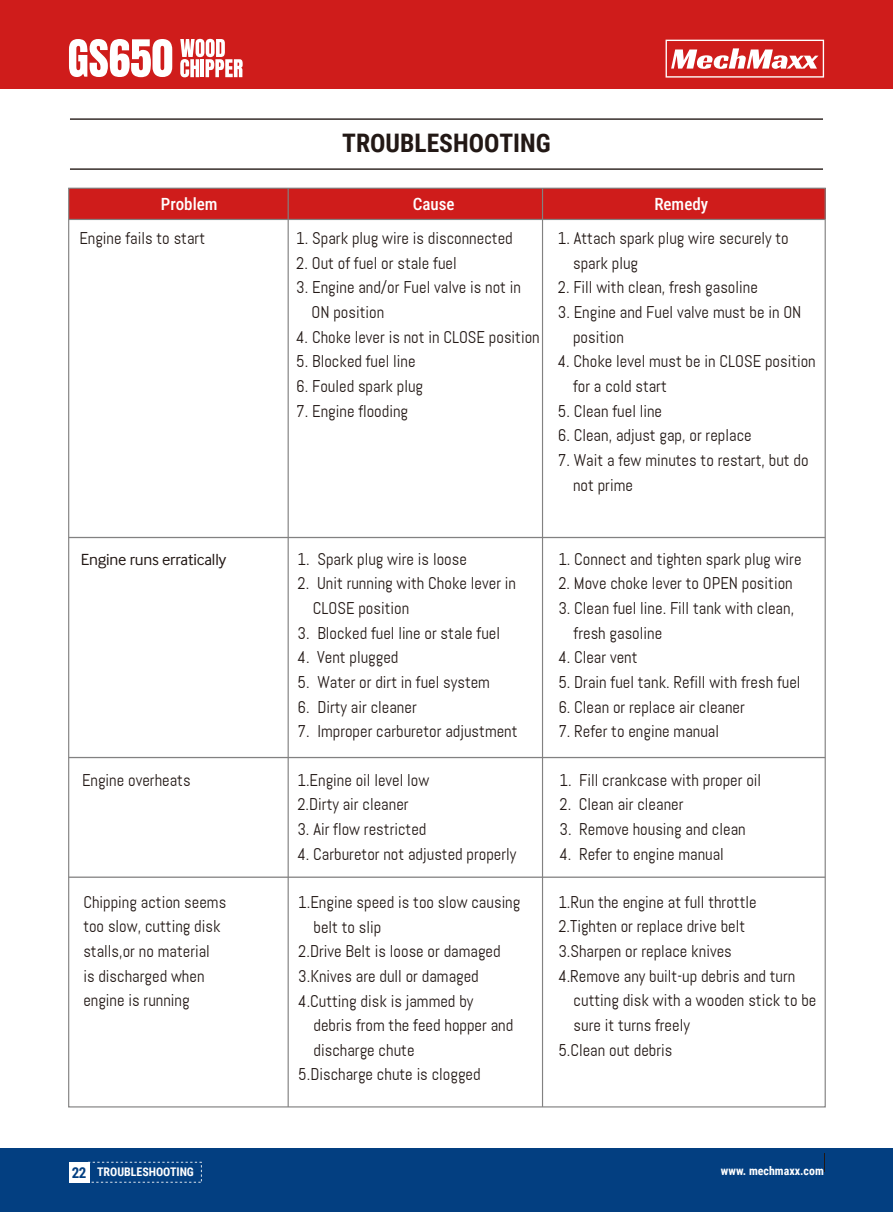
<style>
.page{position:relative;width:893px;height:1212px;background:#fff}
.page>*{position:absolute;margin:0;border:0;box-sizing:border-box;transform-origin:0 0}
.t1{font:700 25.5px "Roboto Condensed";color:#221815}
.t2{font:16.95px/24.6px "Abel";color:#221815}
.t3{font:500 16.95px "Roboto Condensed";color:#fff}
.t4{font:16.65px "Terumo BCT";letter-spacing:-.01em;color:#221815;scale:.94 1}
.t5{font:700 11.85px "Roboto Condensed";color:#fff}
.s1{font-size:15px;color:#033f81}
</style>
<div class="page">
<div style="left:0;top:1148px;width:893px;height:64px;background:#033f81"></div>
<hr style="left:70px;top:118px;width:753px;height:2px;background:#221815">
<hr style="left:70px;top:168px;width:753px;height:2px;background:#221815">
<div style="left:69px;top:188px;width:756px;height:31px;background:#cf1c1b"></div>
<hr style="left:542px;top:188px;width:1px;height:919px;background:#828181">
<hr style="left:288px;top:188px;width:1px;height:919px;background:#828181">
<hr style="left:69px;top:219px;width:756px;height:1px;background:#828181">
<hr style="left:69px;top:537px;width:756px;height:1px;background:#828181">
<hr style="left:69px;top:757px;width:756px;height:1px;background:#828181">
<hr style="left:69px;top:876px;width:756px;height:2px;background:#828181">
<div style="left:69px;top:1161px;width:21px;height:21px;background:#fff"></div>
<svg style="left:90px;top:1162px;width:112px;height:20px"></svg>
<div style="left:0;top:0;width:893px;height:89px;background:#cf1c1b"></div>
<svg style="left:666px;top:40px;width:158px;height:38px"></svg>
<svg style="left:69px;top:39px;width:103px;height:38px"></svg>
<svg style="left:180px;top:39px;width:63px;height:38px"></svg>
<h1 class="t1" style="left:342px;top:125px;width:210px">TROUBLESHOOTING</h1>
<p class="t3" style="left:161px;top:192px;width:58px">Problem</p>
<p class="t3" style="left:413px;top:192px;width:43px">Cause</p>
<p class="t3" style="left:654px;top:192px;width:55px">Remedy</p>
<p class="t2" style="left:79px;top:226px;width:127px">Engine fails to start</p>
<p class="t2" style="left:296px;top:226px;width:218px">1. Spark plug wire is disconnected</p>
<p class="t2" style="left:296px;top:251px;width:162px">2. Out of fuel or stale fuel</p>
<p class="t2" style="left:312px;top:275px;width:211px;text-indent:-15px">3. Engine and/or Fuel valve is not in<br>ON position</p>
<p class="t2" style="left:296px;top:325px;width:245px">4. Choke lever is not in CLOSE position</p>
<p class="t2" style="left:296px;top:349px;width:121px">5. Blocked fuel line</p>
<p class="t2" style="left:296px;top:374px;width:128px">6. Fouled spark plug</p>
<p class="t2" style="left:296px;top:399px;width:113px">7. Engine flooding</p>
<p class="t2" style="left:573px;top:226px;width:217px;text-indent:-15px">1. Attach spark plug wire securely to spark plug</p>
<p class="t2" style="left:558px;top:275px;width:202px">2. Fill with clean, fresh gasoline</p>
<p class="t2" style="left:573px;top:300px;width:230px;text-indent:-15px">3. Engine and Fuel valve must be in ON position</p>
<p class="t2" style="left:573px;top:349px;width:244px;text-indent:-15px">4. Choke level must be in CLOSE position for a cold start</p>
<p class="t2" style="left:558px;top:399px;width:106px">5. Clean fuel line</p>
<p class="t2" style="left:558px;top:423px;width:195px">6. Clean, adjust gap, or replace</p>
<p class="t2" style="left:573px;top:448px;width:237px;text-indent:-15px">7. Wait a few minutes to restart, but do not prime</p>
<p class="t4" style="left:81px;top:550px;width:156px">Engine runs erratically</p>
<p class="t2" style="left:558px;top:547px;width:245px">1. Connect and tighten spark plug wire</p>
<p class="t2" style="left:558px;top:571px;width:236px">2. Move choke lever to OPEN position</p>
<p class="t2" style="left:574px;top:596px;width:222px;text-indent:-15px">3. Clean fuel line. Fill tank with clean, fresh gasoline</p>
<p class="t2" style="left:558px;top:645px;width:81px">4. Clear vent</p>
<p class="t2" style="left:558px;top:670px;width:244px">5. Drain fuel tank. Refill with fresh fuel</p>
<p class="t2" style="left:558px;top:695px;width:188px">6. Clean or replace air cleaner</p>
<p class="t2" style="left:558px;top:719px;width:162px">7. Refer to engine manual</p>
<p class="t2" style="left:298px;top:547px;width:171px">1. Spark plug wire is loose</p>
<p class="t2" style="left:313px;top:571px;width:205px;text-indent:-15px">2. Unit running with Choke lever in<br>CLOSE position</p>
<p class="t2" style="left:298px;top:621px;width:204px">3. Blocked fuel line or stale fuel</p>
<p class="t2" style="left:298px;top:645px;width:102px">4. Vent plugged</p>
<p class="t2" style="left:298px;top:670px;width:194px">5. Water or dirt in fuel system</p>
<p class="t2" style="left:298px;top:695px;width:121px">6. Dirty air cleaner</p>
<p class="t2" style="left:298px;top:719px;width:221px">7. Improper carburetor adjustment</p>
<p class="t2" style="left:82px;top:767px;width:110px">Engine overheats</p>
<p class="t2" style="left:559px;top:767px;width:203px">1. Fill crankcase with proper oil</p>
<p class="t2" style="left:559px;top:792px;width:126px">2. Clean air cleaner</p>
<p class="t2" style="left:559px;top:817px;width:188px">3. Remove housing and clean</p>
<p class="t2" style="left:559px;top:841px;width:166px">4. Refer to engine manual</p>
<p class="t2" style="left:297px;top:767px;width:133px">1.Engine oil level low<br>2.Dirty air cleaner</p>
<p class="t2" style="left:297px;top:817px;width:130px">3. Air flow restricted</p>
<p class="t2" style="left:297px;top:841px;width:220px">4. Carburetor not adjusted properly</p>
<p class="t2" style="left:83px;top:890px;width:144px">Chipping action seems too slow, cutting disk stalls,or no material<br>is discharged when engine is running</p>
<p class="t2" style="left:558px;top:890px;width:200px">1.Run the engine at full throttle</p>
<p class="t2" style="left:298px;top:890px;width:224px">1.Engine speed is too slow causing</p>
<p class="t2" style="left:314px;top:914px;width:69px">belt to slip</p>
<p class="t2" style="left:298px;top:939px;width:204px">2.Drive Belt is loose or damaged</p>
<p class="t2" style="left:298px;top:964px;width:182px">3.Knives are dull or damaged</p>
<p class="t2" style="left:298px;top:988px;width:177px">4.Cutting disk is jammed by</p>
<p class="t2" style="left:314px;top:1013px;width:201px">debris from the feed hopper and</p>
<p class="t2" style="left:314px;top:1038px;width:102px">discharge chute</p>
<p class="t2" style="left:298px;top:1062px;width:184px">5.Discharge chute is clogged</p>
<p class="t2" style="left:558px;top:914px;width:188px">2.Tighten or replace drive belt</p>
<p class="t2" style="left:558px;top:939px;width:175px">3.Sharpen or replace knives</p>
<p class="t2" style="left:558px;top:963px;width:239px">4.Remove any built-up debris and turn</p>
<p class="t2" style="left:574px;top:988px;width:244px">cutting disk with a wooden stick to be</p>
<p class="t2" style="left:574px;top:1013px;width:118px">sure it turns freely</p>
<p class="t2" style="left:558px;top:1037px;width:116px">5.Clean out debris</p>
<p class="t5" style="left:72px;top:1164px;width:124px"><span class="s1">22</span> TROUBLESHOOTING</p>
<p class="t5" style="left:721px;top:1163px;width:104px">www. mechmaxx.com</p>
</div>
